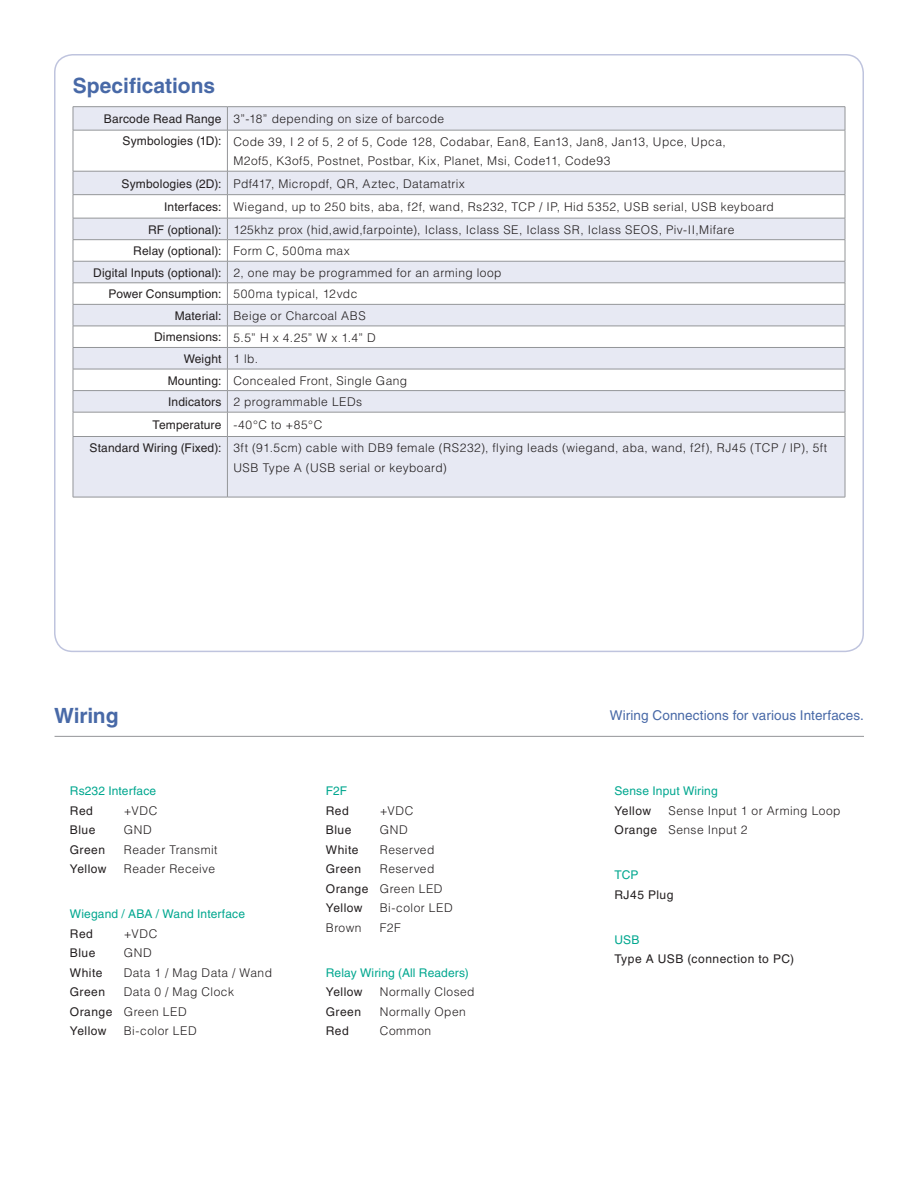
<style>
.page{position:relative;width:918px;height:1188px;background:#fff}
.page>*{position:absolute;margin:0;border:0;box-sizing:border-box;transform-origin:0 0}
.t1{font:700 21px "Helvetica";letter-spacing:-.005em;color:#4869a7}
.t2{font:13.5px "Helvetica LT";letter-spacing:.01em;color:#4869a7}
.t3{font:300 12px/19.5px "Helvetica LT";letter-spacing:.035em;color:#231f20}
.t4{font:12px "Helvetica LT";letter-spacing:.04em;color:#231f20}
.t5{font:12px "Helvetica LT";letter-spacing:.01em;color:#00a78f}
.t6{font:12px "Helvetica LT";letter-spacing:.01em;color:#231f20}
.s1{font-weight:400}
.s2{font-weight:300}
</style>
<div class="page">
<hr style="left:55px;top:736px;width:809px;height:1px;background:#939598">
<div style="left:74px;top:107px;width:771px;height:390px;background:#e7e9f3"></div>
<svg style="left:74px;top:131px;width:771px;height:305px"></svg>
<hr style="left:73px;top:106px;width:154px;height:1px;background:#939598">
<svg style="left:73px;top:107px;width:1px;height:23px"></svg>
<hr style="left:227px;top:106px;width:618px;height:1px;background:#939598">
<svg style="left:227px;top:107px;width:1px;height:23px"></svg>
<svg style="left:845px;top:107px;width:1px;height:23px"></svg>
<hr style="left:73px;top:130px;width:154px;height:1px;background:#939598">
<hr style="left:73px;top:130px;width:1px;height:41px;background:#939598">
<hr style="left:227px;top:130px;width:618px;height:1px;background:#939598">
<hr style="left:227px;top:130px;width:1px;height:41px;background:#939598">
<hr style="left:845px;top:130px;width:1px;height:41px;background:#939598">
<hr style="left:73px;top:171px;width:154px;height:1px;background:#939598">
<hr style="left:227px;top:171px;width:618px;height:1px;background:#939598">
<hr style="left:73px;top:194px;width:154px;height:1px;background:#939598">
<hr style="left:227px;top:194px;width:618px;height:1px;background:#939598">
<hr style="left:73px;top:218px;width:154px;height:1px;background:#939598">
<hr style="left:227px;top:218px;width:618px;height:1px;background:#939598">
<hr style="left:73px;top:239px;width:154px;height:1px;background:#939598">
<hr style="left:227px;top:239px;width:618px;height:1px;background:#939598">
<hr style="left:73px;top:261px;width:154px;height:1px;background:#939598">
<hr style="left:227px;top:261px;width:618px;height:1px;background:#939598">
<hr style="left:73px;top:283px;width:154px;height:1px;background:#939598">
<hr style="left:227px;top:283px;width:618px;height:1px;background:#939598">
<hr style="left:73px;top:304px;width:154px;height:1px;background:#939598">
<hr style="left:227px;top:304px;width:618px;height:1px;background:#939598">
<hr style="left:73px;top:326px;width:154px;height:1px;background:#939598">
<hr style="left:227px;top:326px;width:618px;height:1px;background:#939598">
<hr style="left:73px;top:347px;width:154px;height:1px;background:#939598">
<hr style="left:227px;top:347px;width:618px;height:1px;background:#939598">
<hr style="left:73px;top:369px;width:154px;height:1px;background:#939598">
<hr style="left:227px;top:369px;width:618px;height:1px;background:#939598">
<hr style="left:73px;top:390px;width:154px;height:1px;background:#939598">
<hr style="left:227px;top:390px;width:618px;height:1px;background:#939598">
<hr style="left:73px;top:412px;width:154px;height:1px;background:#939598">
<svg style="left:73px;top:171px;width:1px;height:265px"></svg>
<hr style="left:227px;top:412px;width:618px;height:1px;background:#939598">
<svg style="left:227px;top:171px;width:1px;height:265px"></svg>
<svg style="left:845px;top:171px;width:1px;height:265px"></svg>
<hr style="left:73px;top:436px;width:154px;height:1px;background:#939598">
<hr style="left:73px;top:437px;width:1px;height:60px;background:#939598">
<hr style="left:227px;top:436px;width:618px;height:1px;background:#939598">
<hr style="left:227px;top:437px;width:1px;height:60px;background:#939598">
<hr style="left:845px;top:437px;width:1px;height:60px;background:#939598">
<hr style="left:73px;top:497px;width:154px;height:1px;background:#939598">
<hr style="left:227px;top:497px;width:618px;height:1px;background:#939598">
<h1 class="t1" style="left:73px;top:73px;width:144px">Specifications</h1>
<p class="t3" style="left:123px;top:108px;width:605px;line-height:22.5px;text-indent:-19px"><span class="s1">Barcode Read Range</span> 3”-18” depending on size of barcode<br><span class="s1">Symbologies (1D):</span> Code 39, I 2 of 5, 2 of 5, Code 128, Codabar, Ean8, Ean13, Jan8, Jan13, Upce, Upca,</p>
<p class="t3" style="left:122px;top:150px;width:490px;line-height:22.5px;text-indent:112px">M2of5, K3of5, Postnet, Postbar, Kix, Planet, Msi, Code11, Code93<br><span class="s1">Symbologies (2D):</span> Pdf417, Micropdf, QR, Aztec, Datamatrix</p>
<p class="t3" style="left:164px;top:197px;width:611px"><span class="s1">Interfaces:</span> Wiegand, up to 250 bits, aba, f2f, wand, Rs232, TCP / IP, Hid 5352, USB serial, USB keyboard</p>
<p class="t3" style="left:148px;top:220px;width:588px"><span class="s1">RF (optional):</span> 125khz prox (hid,awid,farpointe), Iclass, Iclass SE, Iclass SR, Iclass SEOS, Piv-II,Mifare</p>
<p class="t6" style="left:133px;top:244px;width:218px">Relay (optional): <span class="s2">Form C, 500ma max</span></p>
<p class="t3" style="left:93px;top:263px;width:410px"><span class="s1">Digital Inputs (optional):</span> 2, one may be programmed for an arming loop</p>
<p class="t3" style="left:109px;top:284px;width:250px"><span class="s1">Power Consumption:</span> 500ma typical, 12vdc</p>
<p class="t3" style="left:175px;top:306px;width:193px"><span class="s1">Material:</span> Beige or Charcoal ABS</p>
<p class="t3" style="left:154px;top:327px;width:223px"><span class="s1">Dimensions:</span> 5.5” H x 4.25” W x 1.4” D</p>
<p class="t4" style="left:184px;top:352px;width:76px">Weight <span class="s2">1 lb.</span></p>
<p class="t3" style="left:168px;top:371px;width:241px"><span class="s1">Mounting:</span> Concealed Front, Single Gang</p>
<p class="t3" style="left:168px;top:392px;width:196px"><span class="s1">Indicators</span> 2 programmable LEDs</p>
<p class="t3" style="left:90px;top:413px;width:739px;line-height:23px;text-indent:63px"><span class="s1">Temperature</span> -40°C to +85°C<br><span class="s1">Standard Wiring (Fixed):</span> 3ft (91.5cm) cable with DB9 female (RS232), flying leads (wiegand, aba, wand, f2f), RJ45 (TCP / IP), 5ft</p>
<p class="t3" style="left:233px;top:457px;width:215px">USB Type A (USB serial or keyboard)</p>
<h1 class="t1" style="left:54px;top:703px;width:66px">Wiring</h1>
<p class="t2" style="left:610px;top:707px;width:256px">Wiring Connections for various Interfaces.</p>
<p class="t5" style="left:70px;top:784px;width:88px">Rs232 Interface</p>
<p class="t4" style="left:70px;top:804px;width:25px">Red</p>
<p class="t3" style="left:124px;top:801px;width:35px">+VDC</p>
<p class="t4" style="left:70px;top:823px;width:27px">Blue</p>
<p class="t3" style="left:124px;top:820px;width:29px">GND</p>
<p class="t4" style="left:70px;top:843px;width:37px">Green</p>
<p class="t3" style="left:124px;top:840px;width:95px">Reader Transmit</p>
<p class="t4" style="left:70px;top:862px;width:38px">Yellow</p>
<p class="t3" style="left:124px;top:859px;width:93px">Reader Receive</p>
<p class="t5" style="left:70px;top:907px;width:177px">Wiegand / ABA / Wand Interface</p>
<p class="t4" style="left:70px;top:927px;width:25px">Red</p>
<p class="t3" style="left:124px;top:924px;width:35px">+VDC</p>
<p class="t4" style="left:70px;top:946px;width:27px">Blue</p>
<p class="t3" style="left:124px;top:943px;width:29px">GND</p>
<p class="t4" style="left:70px;top:966px;width:34px">White</p>
<p class="t3" style="left:124px;top:963px;width:150px">Data 1 / Mag Data / Wand</p>
<p class="t4" style="left:70px;top:985px;width:37px">Green</p>
<p class="t3" style="left:70px;top:982px;width:166px;text-indent:54px">Data 0 / Mag Clock<br><span class="s1">Orange</span> Green LED<br><span class="s1">Yellow</span></p>
<p class="t3" style="left:124px;top:1021px;width:74px">Bi-color LED</p>
<p class="t5" style="left:326px;top:784px;width:23px">F2F</p>
<p class="t4" style="left:326px;top:804px;width:25px">Red</p>
<p class="t3" style="left:380px;top:801px;width:35px">+VDC</p>
<p class="t4" style="left:326px;top:823px;width:27px">Blue</p>
<p class="t3" style="left:380px;top:820px;width:29px">GND</p>
<p class="t4" style="left:326px;top:843px;width:34px">White</p>
<p class="t3" style="left:380px;top:840px;width:56px">Reserved</p>
<p class="t4" style="left:326px;top:862px;width:37px">Green</p>
<p class="t3" style="left:326px;top:859px;width:118px;text-indent:54px">Reserved<br><span class="s1">Orange</span> Green LED<br><span class="s1">Yellow</span></p>
<p class="t3" style="left:380px;top:898px;width:74px">Bi-color LED</p>
<p class="t3" style="left:326px;top:918px;width:37px">Brown</p>
<p class="t3" style="left:380px;top:918px;width:22px">F2F</p>
<p class="t5" style="left:326px;top:966px;width:145px">Relay Wiring (All Readers)</p>
<p class="t4" style="left:326px;top:985px;width:38px">Yellow</p>
<p class="t3" style="left:380px;top:982px;width:96px">Normally Closed</p>
<p class="t4" style="left:326px;top:1005px;width:37px">Green</p>
<p class="t3" style="left:380px;top:1002px;width:88px">Normally Open</p>
<p class="t4" style="left:326px;top:1024px;width:25px">Red</p>
<p class="t3" style="left:380px;top:1021px;width:53px">Common</p>
<p class="t5" style="left:614px;top:784px;width:105px">Sense Input Wiring</p>
<p class="t4" style="left:614px;top:804px;width:38px">Yellow</p>
<p class="t3" style="left:614px;top:801px;width:228px;text-indent:54px">Sense Input 1 or Arming Loop<br><span class="s1">Orange</span> Sense Input 2</p>
<p class="t5" style="left:614px;top:868px;width:25px">TCP</p>
<p class="t4" style="left:614px;top:888px;width:60px">RJ45 Plug</p>
<p class="t5" style="left:614px;top:933px;width:26px">USB</p>
<p class="t4" style="left:614px;top:952px;width:181px">Type A USB (connection to PC)</p>
</div>
